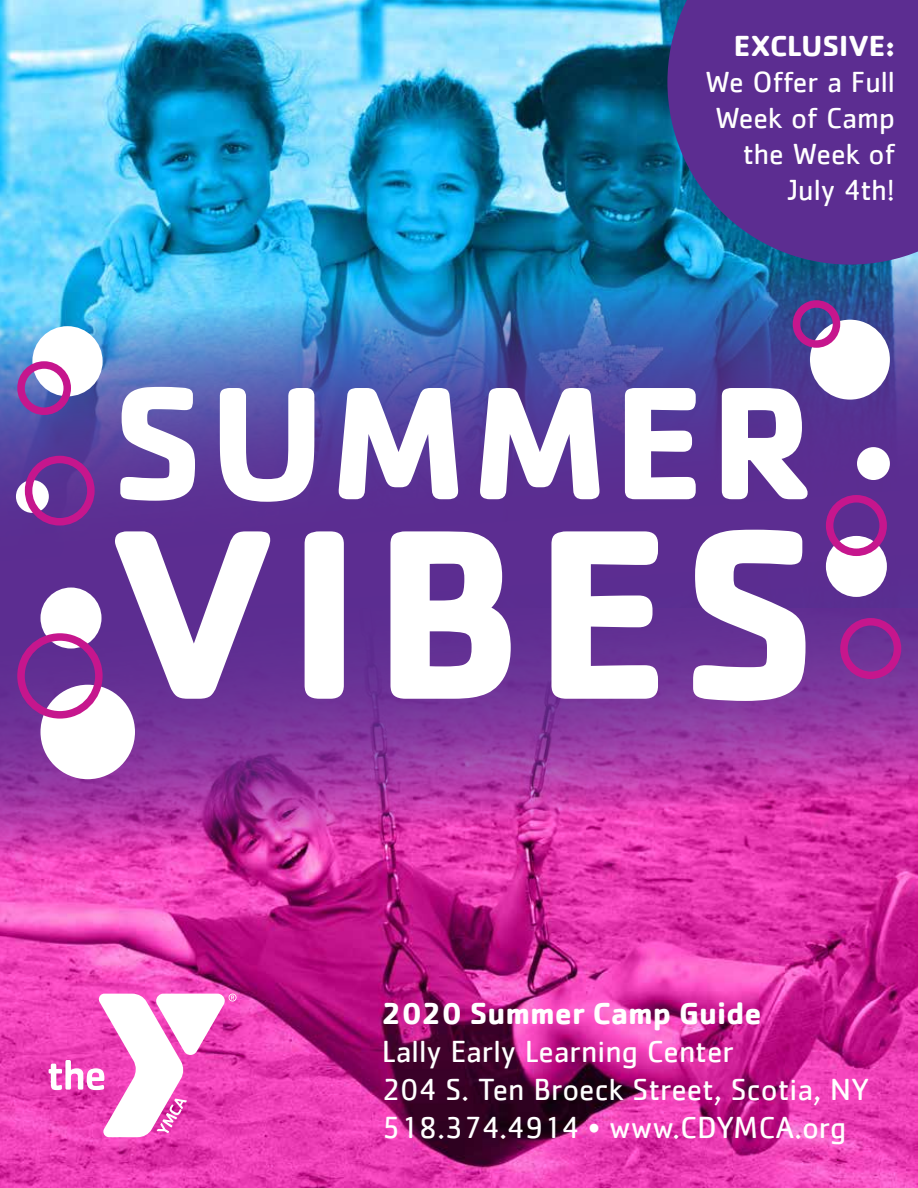
<style>
.page{position:relative;width:918px;height:1188px;background:#fff}
.page>*{position:absolute;margin:0;border:0;box-sizing:border-box;transform-origin:0 0}
.t1{font:700 250.5px "Cachet";letter-spacing:.03em;color:#fff}
.t2{font:700 166.5px "Cachet";letter-spacing:.03em;color:#fff}
.t3{font:31.5px/37.8px "Cachet";color:#fff}
.t4{font:700 31.5px "Cachet";color:#fff}
.t5{font:30px/36px "Cachet";color:#fff;text-align:right}
.t6{font:700 30px "Cachet";color:#fff}
</style>
<div class="page">
<img style="left:0;top:872px;width:918px;height:316px">
<img style="left:0;top:0;width:667px;height:246px">
<svg style="left:0;top:606px;width:918px;height:266px;background:#98349e"></svg>
<img style="left:0;top:246px;width:918px;height:360px">
<svg style="left:49px;top:994px;width:188px;height:143px"></svg>
<div style="left:40px;top:588px;width:62px;height:61px;background:#fff;border-radius:50%"></div>
<div style="left:40px;top:685px;width:95px;height:94px;background:#fff;border-radius:50%"></div>
<div style="left:810px;top:320px;width:80px;height:80px;background:#fff;border-radius:50%"></div>
<div style="left:857px;top:447px;width:33px;height:33px;background:#fff;border-radius:50%"></div>
<div style="left:826px;top:536px;width:61px;height:61px;background:#fff;border-radius:50%"></div>
<div style="left:32px;top:326px;width:71px;height:70px;background:#fff;border-radius:50%"></div>
<div style="left:17px;top:361px;width:54px;height:54px;border:8px solid #c6168d;border-radius:50%"></div>
<div style="left:17px;top:633px;width:86px;height:86px;border:8px solid #c6168d;border-radius:50%"></div>
<div style="left:793px;top:300px;width:47px;height:48px;border:8px solid #c6168d;border-radius:50%"></div>
<div style="left:826px;top:495px;width:61px;height:61px;border:8px solid #c6168d;border-radius:50%"></div>
<div style="left:840px;top:618px;width:61px;height:61px;border:8px solid #c6168d;border-radius:50%"></div>
<svg style="left:16px;top:480px;width:33px;height:33px"></svg>
<div style="left:25px;top:456px;width:70px;height:70px;border:8px solid #c6168d;border-radius:50%"></div>
<svg style="left:667px;top:0;width:251px;height:265px;background:#523895"></svg>
<p class="t6" style="left:734px;top:27px;width:163px">EXCLUSIVE:</p>
<p class="t5" style="left:705px;top:64px;width:191px">We Offer a Full<br>Week of Camp the Week of<br>July 4th!</p>
<h2 class="t2" style="left:111px;top:335px;width:706px">SUMMER</h2>
<h1 class="t1" style="left:107px;top:452px;width:714px">VIBES</h1>
<p class="t4" style="left:382px;top:993px;width:381px">2020 Summer Camp Guide</p>
<p class="t3" style="left:382px;top:1032px;width:489px">Lally Early Learning Center<br>204 S. Ten Broeck Street, Scotia, NY<br>518.374.4914 • www.CDYMCA.org</p>
</div>
